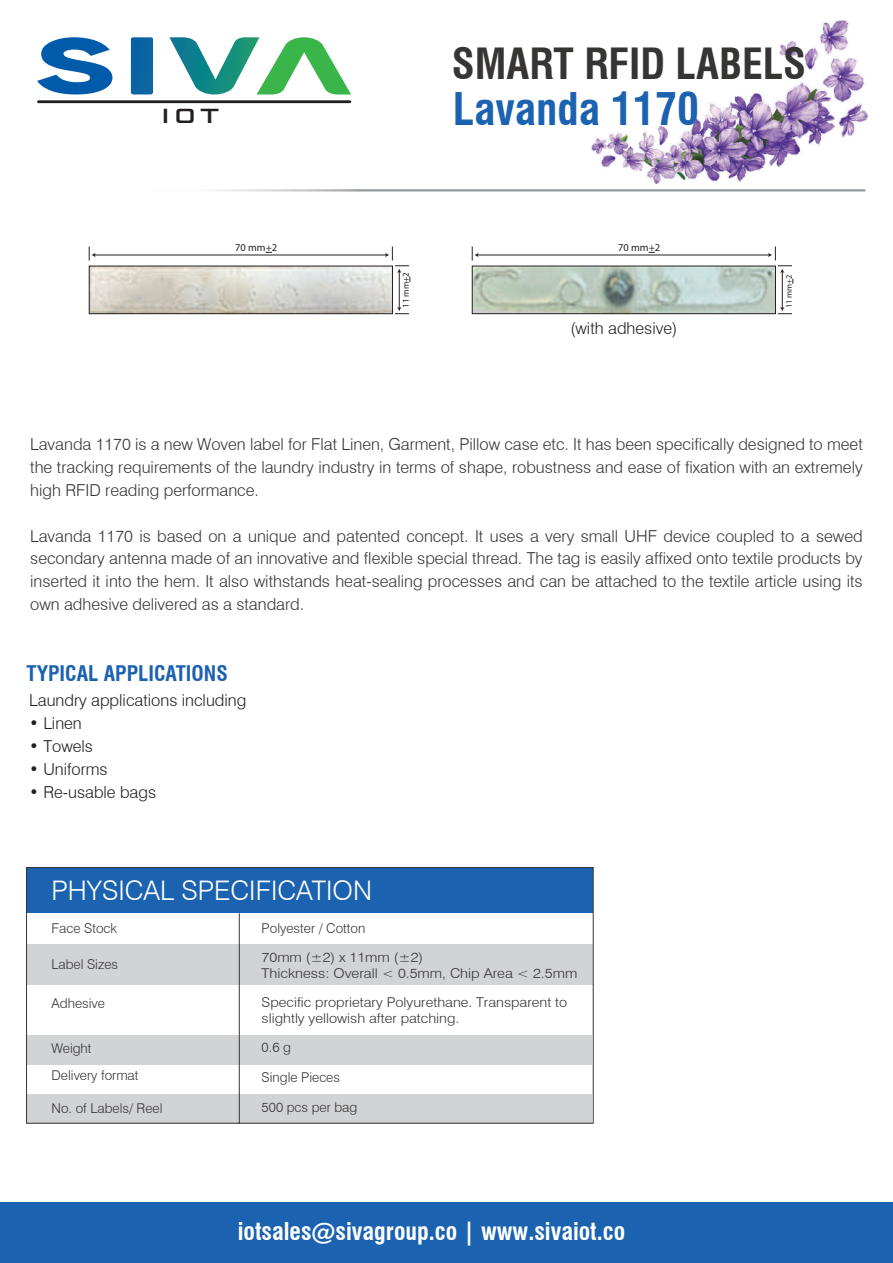
<style>
.page{position:relative;width:893px;height:1263px;background:#fff}
.page>*{position:absolute;margin:0;border:0;box-sizing:border-box;transform-origin:0 0}
.t1{font:700 condensed 43.95px "Swiss 721 BT";color:#1b62b0}
.t2{font:700 condensed 42px "Swiss 721 BT";color:#373434}
.t3{font:300 27px "Swiss 721 BT";color:#fff}
.t4{font:700 condensed 24px "Swiss 721 BT";color:#fff}
.t5{font:700 condensed 21px "Swiss 721 BT";color:#1b62b0}
.t6{font:19.35px "Venus Rising Rg";color:#231f20}
.t7{font:300 16.5px/22.8px "Swiss 721 BT";color:#373434;text-align:justify}
.t8{font:300 16.5px "Swiss 721 BT";color:#221e1f}
.t9{font:300 16.5px "Swiss 721 BT";color:#231f20}
.t10{font:300 13.5px "Swiss 721 BT";color:#373434}
.t11{font:300 13.5px/16.2px "Swiss 721 BT";color:#373434;scale:1.08 1}
.t12{font:300 13.5px/16.2px "Swiss 721 BT";color:#373434;scale:1.09 1}
.t13{font:10.5px "Myriad Pro";color:#231f20}
.t14{font:9px "Myriad Pro";color:#231f20}
.t15{font:8.4px "Myriad Pro";color:#231f20}
</style>
<div class="page">
<img style="left:591px;top:21px;width:277px;height:163px">
<hr style="left:153px;top:189px;width:712px;height:2px;background:#96999b">
<div style="left:27px;top:867px;width:566px;height:46px;background:#1b62b0"></div>
<div style="left:27px;top:945px;width:566px;height:40px;background:#d2d3d5"></div>
<div style="left:27px;top:1035px;width:565px;height:30px;background:#d2d3d5"></div>
<div style="left:27px;top:1094px;width:565px;height:29px;background:#d2d3d5"></div>
<hr style="left:239px;top:913px;width:1px;height:211px;background:#373434">
<div style="left:26px;top:867px;width:568px;height:256px;border:1px solid #373434"></div>
<hr style="left:94px;top:255px;width:292px;height:1px;background:#231f20">
<svg style="left:89px;top:246px;width:7px;height:14px"></svg>
<hr style="left:399px;top:272px;width:1px;height:36px;background:#231f20">
<svg style="left:395px;top:307px;width:14px;height:7px"></svg>
<svg style="left:385px;top:246px;width:26px;height:36px"></svg>
<img style="left:91px;top:268px;width:300px;height:44px">
<div style="left:89px;top:266px;width:304px;height:48px;border:1px solid #231f20"></div>
<hr style="left:477px;top:255px;width:292px;height:1px;background:#231f20">
<svg style="left:472px;top:246px;width:7px;height:14px"></svg>
<hr style="left:782px;top:272px;width:1px;height:36px;background:#231f20">
<svg style="left:778px;top:307px;width:14px;height:7px"></svg>
<svg style="left:768px;top:246px;width:24px;height:27px"></svg>
<img style="left:474px;top:268px;width:300px;height:44px">
<div style="left:472px;top:266px;width:304px;height:48px;border:1px solid #231f20"></div>
<svg style="left:37px;top:37px;width:75px;height:57px"></svg>
<svg style="left:169px;top:37px;width:182px;height:57px"></svg>
<svg style="left:131px;top:37px;width:22px;height:57px"></svg>
<hr style="left:37px;top:100px;width:314px;height:3px;background:#231f20">
<div style="left:0;top:1202px;width:893px;height:61px;background:#1b62b0"></div>
<p class="t6" style="left:163px;top:102px;width:58px">I0T</p>
<p class="t13" style="left:235px;top:241px;width:44px">70 mm+2</p>
<h2 class="t2" style="left:452px;top:39px;width:356px">SMART RFID LABELS</h2>
<h1 class="t1" style="left:453px;top:83px;width:248px">Lavanda 1170</h1>
<p class="t14" style="left:400px;top:308px;width:38px;rotate:-90deg">11 mm+2</p>
<p class="t13" style="left:618px;top:241px;width:44px">70 mm+2</p>
<p class="t9" style="left:570px;top:318px;width:109px">(with adhesive)</p>
<p class="t15" style="left:784px;top:308px;width:35px;rotate:-90deg">11 mm+2</p>
<p class="t7" style="left:30px;top:433px;width:834px">Lavanda 1170 is a new Woven label for Flat Linen, Garment, Pillow case etc. It has been specifically designed to meet the tracking requirements of the laundry industry in terms of shape, robustness and ease of fixation with an extremely high RFID reading performance.</p>
<p class="t7" style="left:30px;top:524px;width:834px">Lavanda 1170 is based on a unique and patented concept. It uses a very small UHF device coupled to a sewed secondary antenna made of an innovative and flexible special thread. The tag is easily affixed onto textile products by inserted it into the hem. It also withstands heat-sealing processes and can be attached to the textile article using its own adhesive delivered as a standard.</p>
<p class="t5" style="left:27px;top:661px;width:203px">TYPICAL APPLICATIONS</p>
<p class="t8" style="left:29px;top:690px;width:219px">Laundry applications including</p>
<p class="t8" style="left:29px;top:713px;width:54px">• Linen</p>
<p class="t8" style="left:29px;top:736px;width:65px">• Towels</p>
<p class="t8" style="left:29px;top:759px;width:80px">• Uniforms</p>
<p class="t8" style="left:29px;top:782px;width:128px">• Re-usable bags</p>
<h3 class="t3" style="left:52px;top:874px;width:322px">PHYSICAL SPECIFICATION</h3>
<p class="t10" style="left:52px;top:919px;width:67px">Face Stock</p>
<p class="t10" style="left:262px;top:919px;width:105px">Polyester / Cotton</p>
<p class="t10" style="left:52px;top:956px;width:68px">Label Sizes</p>
<p class="t10" style="left:52px;top:995px;width:55px">Adhesive</p>
<p class="t12" style="left:262px;top:948px;width:291px">70mm (±2) x 11mm (±2)<br>Thickness: Overall &lt; 0.5mm, Chip Area &lt; 2.5mm</p>
<p class="t11" style="left:262px;top:993px;width:284px">Specific proprietary Polyurethane. Transparent to slightly yellowish after patching.</p>
<p class="t10" style="left:52px;top:1040px;width:42px">Weight</p>
<p class="t10" style="left:262px;top:1039px;width:31px">0.6 g</p>
<p class="t10" style="left:52px;top:1067px;width:88px">Delivery format</p>
<p class="t10" style="left:262px;top:1069px;width:80px">Single Pieces</p>
<p class="t10" style="left:52px;top:1100px;width:112px">No. of Labels/ Reel</p>
<p class="t10" style="left:262px;top:1098px;width:97px">500 pcs per bag</p>
<h3 class="t4" style="left:238px;top:1217px;width:389px">iotsales@sivagroup.co | www.sivaiot.co</h3>
</div>
